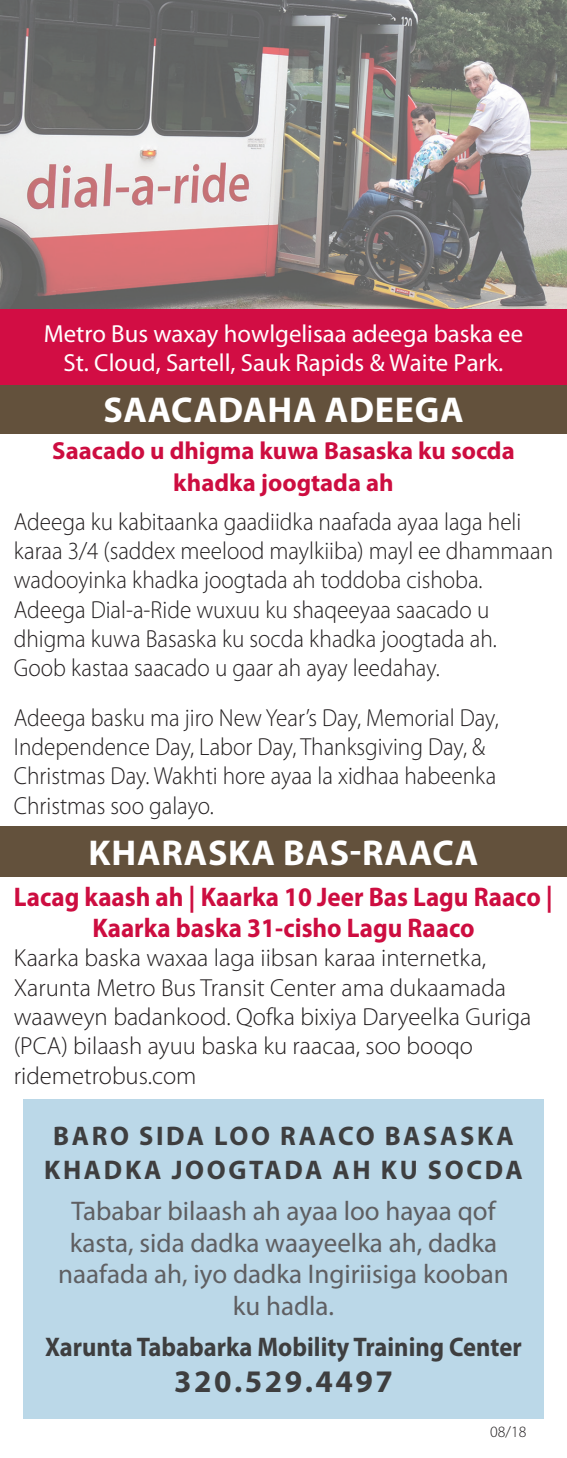
<style>
.page{position:relative;width:567px;height:1458px;background:#fff}
.page>*{position:absolute;margin:0;border:0;box-sizing:border-box;transform-origin:0 0}
.t1{font:700 36px "Myriad Pro";letter-spacing:.02em;color:#fff}
.t2{font:700 31.5px "Myriad Pro";letter-spacing:.08em;color:#3e3e3f}
.t3{font:27px/31.5px "Myriad Pro";color:#5f5f62;text-align:center}
.t4{font:700 27px/31.5px "Myriad Pro";color:#cd0d40;text-align:center;scale:.93 1}
.t5{font:700 27px/33.5px "Myriad Pro";letter-spacing:.1em;color:#3e3e3f;text-align:center}
.t6{font:700 27px "Myriad Pro";color:#3e3e3f;scale:.91 1}
.t7{font:300 24.75px/29.2px "Myriad Pro";color:#231f20;scale:.94 1}
.t8{font:300 24.75px/29.2px "Myriad Pro";color:#231f20}
.t9{font:24.75px/29.2px "Myriad Pro";color:#fff;text-align:center}
.t10{font:700 24.75px/31.5px "Myriad Pro";color:#cd0d40;text-align:center}
.t11{font:300 15.75px "Myriad Pro";color:#231f20}
</style>
<div class="page">
<img style="left:0;top:0;width:567px;height:309px">
<div style="left:0;top:383px;width:567px;height:51px;background:#63513c"></div>
<div style="left:0;top:826px;width:567px;height:51px;background:#63513c"></div>
<div style="left:0;top:309px;width:567px;height:76px;background:#d20d44"></div>
<div style="left:23px;top:1099px;width:521px;height:319px;background:#bbd8e8"></div>
<p class="t9" style="left:44px;top:319px;width:481px">Metro Bus waxay howlgelisaa adeega baska ee<br>St. Cloud, Sartell, Sauk Rapids &amp; Waite Park.</p>
<h1 class="t1" style="left:103px;top:390px;width:362px">SAACADAHA ADEEGA</h1>
<p class="t10" style="left:52px;top:435px;width:464px">Saacado u dhigma kuwa Basaska ku socda khadka joogtada ah</p>
<p class="t7" style="left:14px;top:508px;width:575px">Adeega ku kabitaanka gaadiidka naafada ayaa laga heli karaa 3/4 (saddex meelood maylkiiba) mayl ee dhammaan wadooyinka khadka joogtada ah toddoba cishoba.<br>Adeega Dial-a-Ride wuxuu ku shaqeeyaa saacado u dhigma kuwa Basaska ku socda khadka joogtada ah.<br>Goob kastaa saacado u gaar ah ayay leedahay.</p>
<p class="t7" style="left:14px;top:703px;width:517px">Adeega basku ma jiro New Year’s Day, Memorial Day, Independence Day, Labor Day, Thanksgiving Day, &amp; Christmas Day. Wakhti hore ayaa la xidhaa habeenka Christmas soo galayo.</p>
<p class="t1" style="left:89px;top:833px;width:391px">KHARASKA BAS-RAACA</p>
<p class="t4" style="left:14px;top:881px;width:581px">Lacag kaash ah | Kaarka 10 Jeer Bas Lagu Raaco |<br>Kaarka baska 31-cisho Lagu Raaco</p>
<p class="t8" style="left:14px;top:944px;width:519px">Kaarka baska waxaa laga iibsan karaa internetka, Xarunta Metro Bus Transit Center ama dukaamada waaweyn badankood. Qofka bixiya Daryeelka Guriga (PCA) bilaash ayuu baska ku raacaa, soo booqo ridemetrobus.com</p>
<p class="t5" style="left:44px;top:1120px;width:480px">BARO SIDA LOO RAACO BASASKA<br>KHADKA JOOGTADA AH KU SOCDA</p>
<p class="t3" style="left:58px;top:1196px;width:452px">Tababar bilaash ah ayaa loo hayaa qof kasta, sida dadka waayeelka ah, dadka naafada ah, iyo dadka Ingiriisiga kooban ku hadla.</p>
<p class="t6" style="left:45px;top:1332px;width:525px">Xarunta Tababarka Mobility Training Center</p>
<p class="t2" style="left:174px;top:1364px;width:220px">320.529.4497</p>
<p class="t11" style="left:490px;top:1423px;width:38px">08/18</p>
</div>
